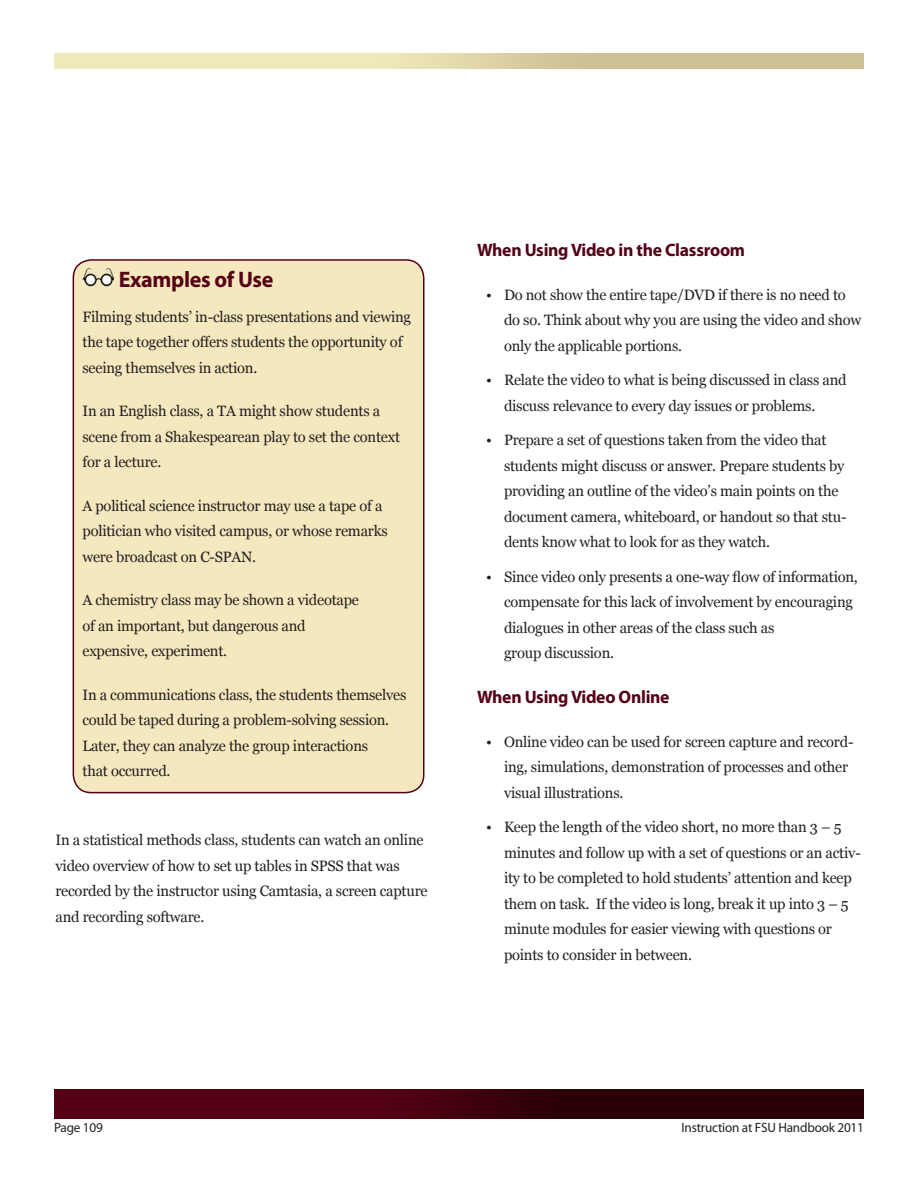
<style>
.page{position:relative;width:918px;height:1188px;background:#fff}
.page>*{position:absolute;margin:0;border:0;box-sizing:border-box;transform-origin:0 0}
.header_related_chapt{font:700 22.5px "Myriad Pro";letter-spacing:-.015em;color:#540115}
.header_3{font:700 18px "Myriad Pro";letter-spacing:-.015em;color:#540115}
.bulleted_list{font:15px/25.5px "Georgia";letter-spacing:-.015em;color:#231f20}
.chapter_reference{font:15px/25.5px "Georgia";letter-spacing:-.015em;color:#231f20}
.Normal_Paragraph_Tex{font:15px/25.5px "Georgia";letter-spacing:-.015em;color:#231f20}
.t1{font:13.5px "Myriad Pro";letter-spacing:-.015em;color:#231f20}
</style>
<div class="page">
<img style="left:54px;top:1090px;width:810px;height:29px">
<div style="left:73px;top:260px;width:351px;height:533px;background:#f5e8be;border-radius:18px"></div>
<div style="left:73px;top:259px;width:351px;height:534px;border:2px solid #540115;border-radius:18px"></div>
<img style="left:82px;top:259px;width:33px;height:28px">
<p class="header_related_chapt" style="left:119px;top:265px;width:156px">Examples of Use</p>
<p class="chapter_reference" style="left:82px;top:304px;width:330px">Filming students’ in-class presentations and viewing the tape together offers students the opportunity of seeing themselves in action.</p>
<p class="chapter_reference" style="left:82px;top:399px;width:319px">In an English class, a TA might show students a scene from a Shakespearean play to set the context for a lecture.</p>
<p class="chapter_reference" style="left:82px;top:493px;width:307px">A political science instructor may use a tape of a politician who visited campus, or whose remarks were broadcast on C-SPAN.</p>
<p class="chapter_reference" style="left:82px;top:588px;width:278px">A chemistry class may be shown a videotape of an important, but dangerous and expensive, experiment.</p>
<p class="chapter_reference" style="left:82px;top:682px;width:325px">In a communications class, the students themselves could be taped during a problem-solving session.<br>Later, they can analyze the group interactions<br>that occurred.</p>
<p class="Normal_Paragraph_Tex" style="left:56px;top:828px;width:374px">In a statistical methods class, students can watch an online video overview of how to set up tables in SPSS that was recorded by the instructor using Camtasia, a screen capture and recording software.</p>
<p class="header_3" style="left:477px;top:239px;width:270px">When Using Video in the Classroom</p>
<p class="bulleted_list" style="left:504px;top:282px;width:359px;text-indent:-18px">• Do not show the entire tape/DVD if there is no need to do so. Think about why you are using the video and show only the applicable portions.</p>
<p class="bulleted_list" style="left:504px;top:368px;width:344px;text-indent:-18px">• Relate the video to what is being discussed in class and discuss relevance to every day issues or problems.</p>
<p class="bulleted_list" style="left:504px;top:428px;width:344px;text-indent:-18px">• Prepare a set of questions taken from the video that students might discuss or answer. Prepare students by providing an outline of the video’s main points on the document camera, whiteboard, or handout so that stu&shy;dents know what to look for as they watch.</p>
<p class="bulleted_list" style="left:504px;top:564px;width:355px;text-indent:-18px">• Since video only presents a one-way flow of information, compensate for this lack of involvement by encouraging dialogues in other areas of the class such as<br>group discussion.</p>
<p class="header_3" style="left:477px;top:686px;width:194px">When Using Video Online</p>
<p class="bulleted_list" style="left:504px;top:729px;width:351px;text-indent:-18px">• Online video can be used for screen capture and record&shy;ing, simulations, demonstration of processes and other visual illustrations.</p>
<p class="bulleted_list" style="left:504px;top:815px;width:358px;text-indent:-18px">• Keep the length of the video short, no more than 3 – 5 minutes and follow up with a set of questions or an activ&shy;ity to be completed to hold students’ attention and keep them on task. If the video is long, break it up into 3 – 5 minute modules for easier viewing with questions or points to consider in between.</p>
<p class="t1" style="left:54px;top:1119px;width:50px">Page 109</p>
<p class="t1" style="left:681px;top:1119px;width:184px">Instruction at FSU Handbook 2011</p>
</div>
